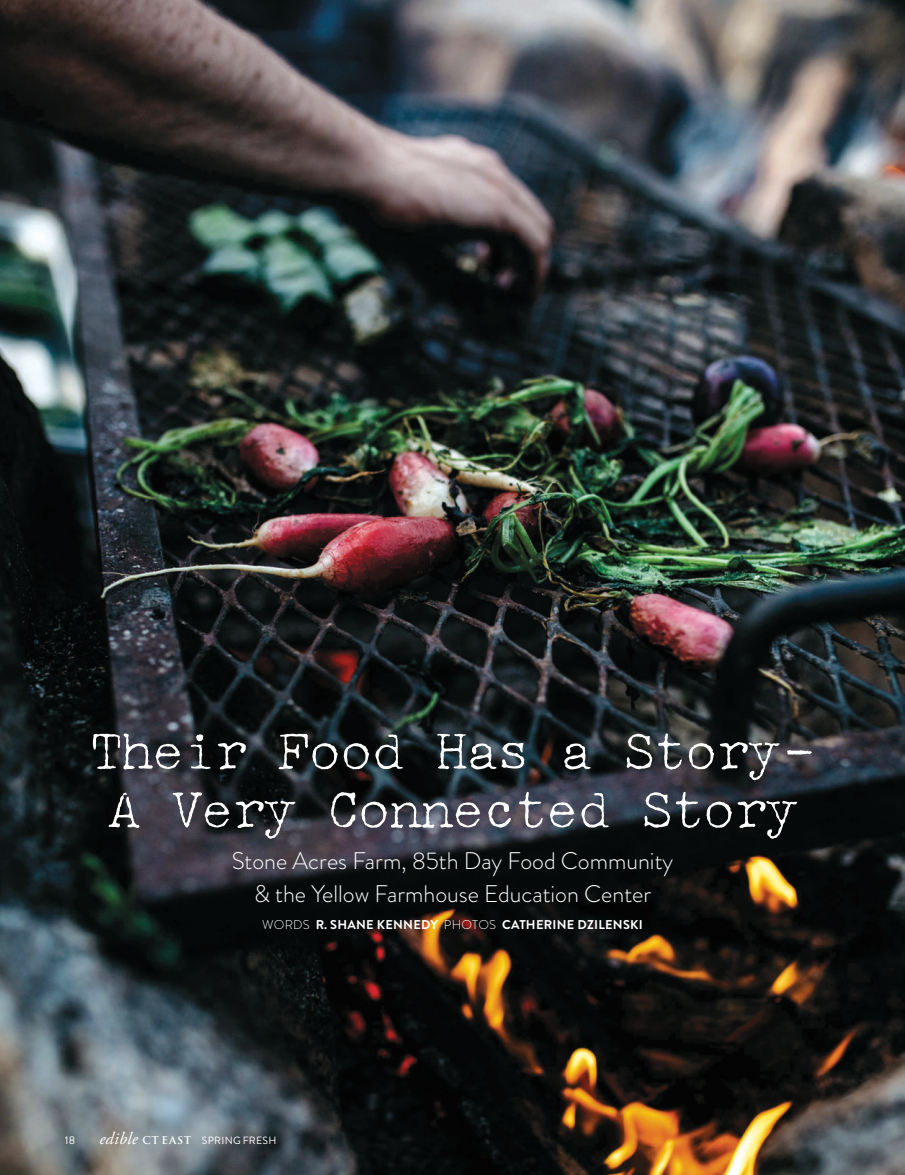
<style>
.page{position:relative;width:905px;height:1175px;background:#fff}
.page>*{position:absolute;margin:0;border:0;box-sizing:border-box;transform-origin:0 0}
.t1{font:57px/58.5px "Vintage Typewriter Royal";letter-spacing:-.05em;color:#fff;text-align:center}
.t2{font:300 24px/33px "Brandon Grotesque";color:#fff;text-align:center}
.t3{font:700 12.75px "Brandon Grotesque";letter-spacing:.02em;color:#fff}
.t4{font:11.25px "Brandon Grotesque";color:#fff}
.t5{font:10.5px "Brandon Grotesque";letter-spacing:.025em;color:#fff}
.s1{font-weight:300}
.s2{font-family:"Adobe Garamond Pro";font-style:italic;font-size:17.25px}
.s3{font-family:"Trajan Pro";font-weight:700}
</style>
<div class="page">
<img style="left:0;top:0;width:904px;height:1174px">
<h1 class="t1" style="left:88px;top:722px;width:729px">Their Food Has a Story–<br>A Very Connected Story</h1>
<p class="t2" style="left:232px;top:844px;width:443px">Stone Acres Farm, 85th Day Food Community &amp; the Yellow Farmhouse Education Center</p>
<p class="t3" style="left:262px;top:915px;width:382px"><span class="s1">WORDS</span> R. SHANE KENNEDY <span class="s1">PHOTOS</span> CATHERINE DZILENSKI</p>
<p class="t4" style="left:65px;top:1132px;width:12px">18</p>
<p class="t5" style="left:99px;top:1133px;width:179px"><span class="s2">edible</span> <span class="s3">CT EAST</span> SPRING FRESH</p>
</div>
